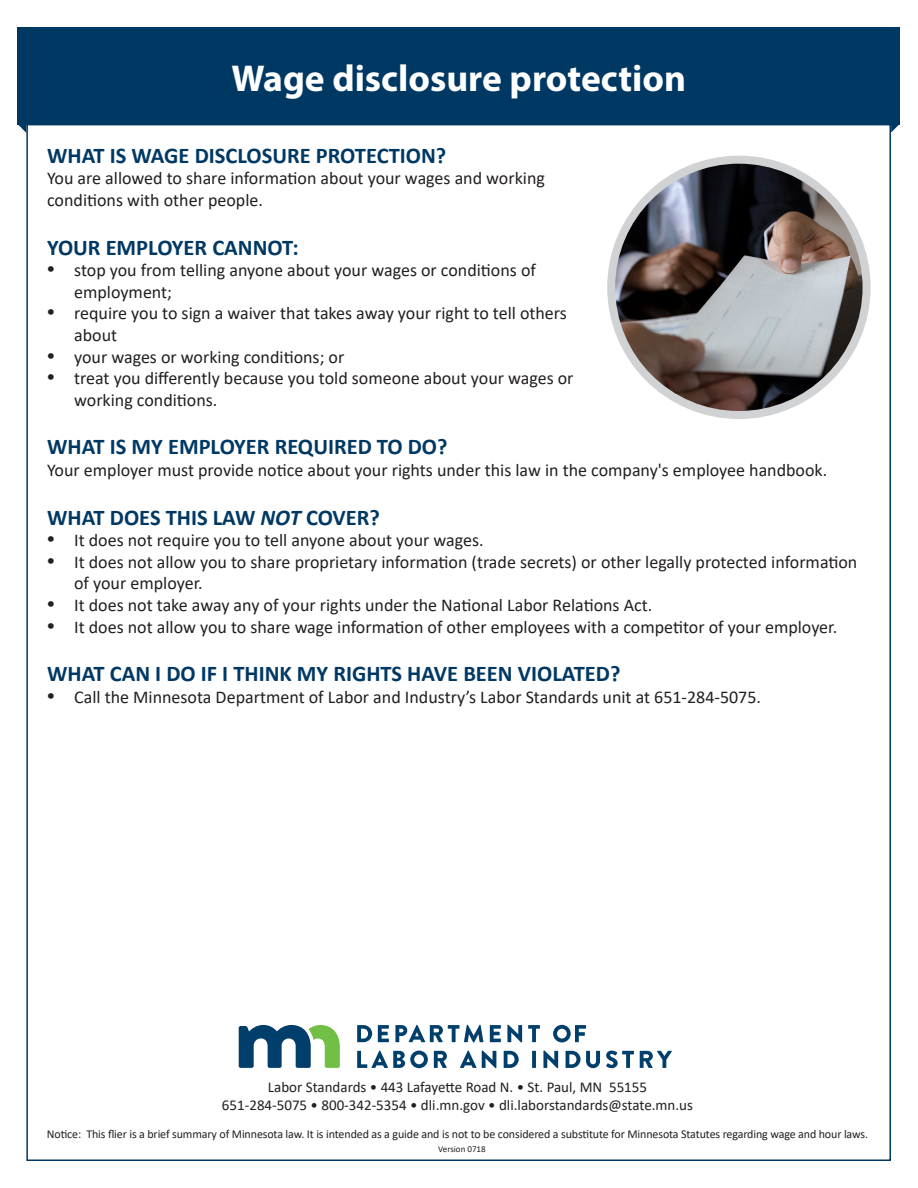
<style>
.page{position:relative;width:918px;height:1188px;background:#fff}
.page>*{position:absolute;margin:0;border:0;box-sizing:border-box;transform-origin:0 0}
.t1{font:700 37.5px "Myriad Pro";color:#fff}
.Subhead_1{font:700 22.5px "Calibri";color:#003864}
.t2{font:18px/21.6px "Calibri";color:#231f20}
.t3{font:15px "Calibri";color:#231f20}
.t4{font:12px "Calibri";letter-spacing:-.01em;color:#231f20}
.t5{font:9px "Calibri";color:#231f20}
.s1{font-family:"Myriad Pro";font-size:27px}
.s2{font-style:italic}
</style>
<div class="page">
<div style="left:18px;top:27px;width:882px;height:97px;background:#003864"></div>
<svg style="left:17px;top:124px;width:9px;height:9px"></svg>
<svg style="left:891px;top:124px;width:9px;height:8px"></svg>
<svg style="left:239px;top:1025px;width:101px;height:43px"></svg>
<svg style="left:357px;top:1025px;width:15px;height:17px"></svg>
<svg style="left:378px;top:1025px;width:11px;height:17px"></svg>
<svg style="left:395px;top:1025px;width:88px;height:17px"></svg>
<svg style="left:490px;top:1025px;width:11px;height:17px"></svg>
<svg style="left:507px;top:1025px;width:15px;height:17px"></svg>
<svg style="left:528px;top:1025px;width:12px;height:17px"></svg>
<svg style="left:553px;top:1025px;width:33px;height:17px"></svg>
<svg style="left:357px;top:1051px;width:71px;height:17px"></svg>
<svg style="left:434px;top:1051px;width:13px;height:17px"></svg>
<svg style="left:460px;top:1051px;width:36px;height:17px"></svg>
<svg style="left:504px;top:1051px;width:15px;height:17px"></svg>
<svg style="left:532px;top:1051px;width:4px;height:17px"></svg>
<svg style="left:543px;top:1051px;width:15px;height:17px"></svg>
<svg style="left:566px;top:1051px;width:34px;height:17px"></svg>
<svg style="left:606px;top:1051px;width:28px;height:17px"></svg>
<svg style="left:640px;top:1051px;width:32px;height:17px"></svg>
<div style="left:607px;top:156px;width:264px;height:263px;background:#d1d2d4;border-radius:50%"></div>
<img style="left:615px;top:164px;width:248px;height:247px;border-radius:124px">
<p class="t1" style="left:232px;top:54px;width:456px">Wage disclosure protection</p>
<p class="Subhead_1" style="left:47px;top:139px;width:401px">WHAT IS WAGE DISCLOSURE PROTECTION?</p>
<p class="t2" style="left:47px;top:167px;width:499px">You are allowed to share information about your wages and working conditions with other people.</p>
<p class="Subhead_1" style="left:47px;top:231px;width:253px">YOUR EMPLOYER CANNOT:</p>
<p class="t2" style="left:74px;top:259px;width:463px;text-indent:-27px"><span class="s1">•</span> stop you from telling anyone about your wages or conditions of employment;</p>
<p class="t2" style="left:74px;top:302px;width:494px;text-indent:-27px"><span class="s1">•</span> require you to sign a waiver that takes away your right to tell others about</p>
<p class="t2" style="left:47px;top:345px;width:299px"><span class="s1">•</span> your wages or working conditions; or</p>
<p class="t2" style="left:74px;top:367px;width:501px;text-indent:-27px"><span class="s1">•</span> treat you differently because you told someone about your wages or working conditions.</p>
<p class="Subhead_1" style="left:47px;top:431px;width:402px">WHAT IS MY EMPLOYER REQUIRED TO DO?</p>
<p class="t2" style="left:47px;top:459px;width:782px">Your employer must provide notice about your rights under this law in the company's employee handbook.</p>
<p class="Subhead_1" style="left:47px;top:501px;width:334px">WHAT DOES THIS LAW <span class="s2">NOT</span> COVER?</p>
<p class="t2" style="left:47px;top:529px;width:438px"><span class="s1">•</span> It does not require you to tell anyone about your wages.</p>
<p class="t2" style="left:74px;top:551px;width:785px;text-indent:-27px"><span class="s1">•</span> It does not allow you to share proprietary information (trade secrets) or other legally protected information of your employer.</p>
<p class="t2" style="left:47px;top:594px;width:607px"><span class="s1">•</span> It does not take away any of your rights under the National Labor Relations Act.</p>
<p class="t2" style="left:47px;top:615px;width:792px"><span class="s1">•</span> It does not allow you to share wage information of other employees with a competitor of your employer.</p>
<p class="Subhead_1" style="left:47px;top:658px;width:575px">WHAT CAN I DO IF I THINK MY RIGHTS HAVE BEEN VIOLATED?</p>
<p class="t2" style="left:47px;top:686px;width:715px"><span class="s1">•</span> Call the Minnesota Department of Labor and Industry’s Labor Standards unit at 651-284-5075.</p>
<p class="t3" style="left:268px;top:1076px;width:381px">Labor Standards • 443 Lafayette Road N. • St. Paul, MN 55155</p>
<p class="t3" style="left:222px;top:1094px;width:472px">651-284-5075 • 800-342-5354 • dli.mn.gov • dli.laborstandards@state.mn.us</p>
<p class="t4" style="left:47px;top:1126px;width:823px">Notice: This flier is a brief summary of Minnesota law. It is intended as a guide and is not to be considered a substitute for Minnesota Statutes regarding wage and hour laws.</p>
<p class="t5" style="left:438px;top:1143px;width:49px">Version 0718</p>
</div>
